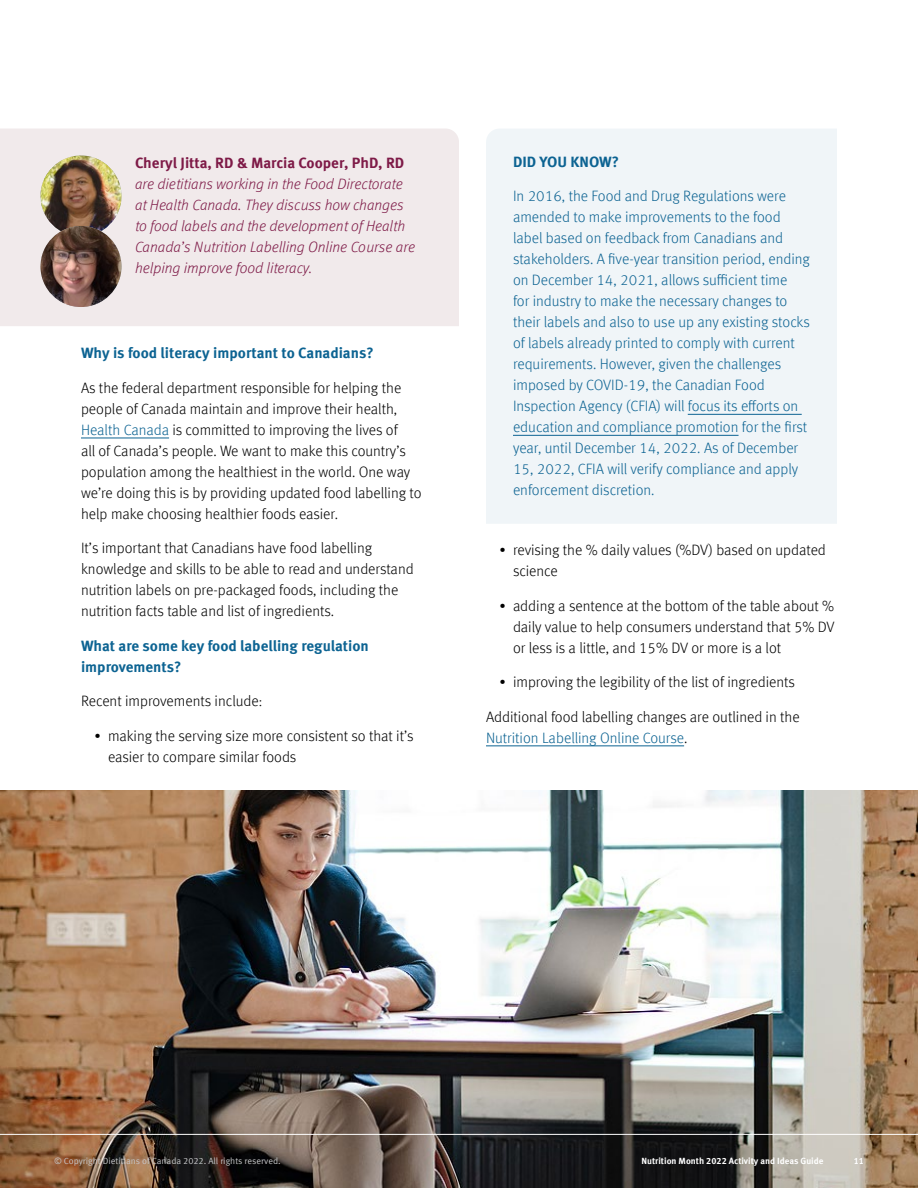
<style>
.page{position:relative;width:918px;height:1188px;background:#fff}
.page>*{position:absolute;margin:0;border:0;box-sizing:border-box;transform-origin:0 0}
.t1{font:300 15px/21px "Meta Offc";color:#000}
.t2{font:300 15px/21px "Meta Offc";color:#0c6392}
.t3{font:italic 300 15px/21px "Meta Offc";color:#7e1a47}
.t4{font:700 15px/21px "Meta Offc";color:#0c6392}
.t5{font:700 15px "Meta Offc";color:#7e1a47}
.t6{font:9px "Meta Offc Norm";color:#c7c8ca}
.t7{font:700 9px "Meta Offc";color:#fff}
.s1{color:#0c6392}
</style>
<div class="page">
<hr style="left:81px;top:438px;width:88px;height:1px;background:#0c6392">
<hr style="left:486px;top:745px;width:198px;height:1px;background:#0c6392">
<div style="left:0;top:129px;width:459px;height:197px;background:#f1eaeb"></div>
<div style="left:486px;top:129px;width:351px;height:395px;background:#f0f5f8"></div>
<hr style="left:688px;top:414px;width:114px;height:1px;background:#0c6392">
<hr style="left:513px;top:435px;width:226px;height:1px;background:#0c6392">
<img style="left:0;top:791px;width:918px;height:397px">
<img style="left:40px;top:156px;width:82px;height:81px;border-radius:40px">
<img style="left:40px;top:226px;width:82px;height:81px;border-radius:40px">
<hr style="left:0;top:1134px;width:918px;height:1px;background:#fff">
<p class="t5" style="left:135px;top:154px;width:271px">Cheryl Jitta, RD &amp; Marcia Cooper, PhD, RD</p>
<p class="t3" style="left:135px;top:174px;width:282px">are dietitians working in the Food Directorate at Health Canada. They discuss how changes to food labels and the development of Health Canada’s Nutrition Labelling Online Course are helping improve food literacy.</p>
<p class="t4" style="left:81px;top:343px;width:294px">Why is food literacy important to Canadians?</p>
<p class="t1" style="left:81px;top:378px;width:342px">As the federal department responsible for helping the people of Canada maintain and improve their health, <span class="s1">Health Canada</span> is committed to improving the lives of<br>all of Canada’s people. We want to make this country’s population among the healthiest in the world. One way we’re doing this is by providing updated food labelling to help make choosing healthier foods easier.</p>
<p class="t1" style="left:81px;top:538px;width:334px">It’s important that Canadians have food labelling knowledge and skills to be able to read and understand nutrition labels on pre-packaged foods, including the nutrition facts table and list of ingredients.</p>
<p class="t4" style="left:81px;top:636px;width:289px">What are some key food labelling regulation improvements?</p>
<p class="t1" style="left:81px;top:691px;width:183px">Recent improvements include:</p>
<p class="t1" style="left:108px;top:726px;width:307px;text-indent:-14px">• making the serving size more consistent so that it’s easier to compare similar foods</p>
<p class="t4" style="left:513px;top:152px;width:108px">DID YOU KNOW?</p>
<p class="t2" style="left:513px;top:186px;width:298px">In 2016, the Food and Drug Regulations were amended to make improvements to the food label based on feedback from Canadians and stakeholders. A five-year transition period, ending on December 14, 2021, allows sufficient time<br>for industry to make the necessary changes to their labels and also to use up any existing stocks of labels already printed to comply with current requirements. However, given the challenges imposed by COVID-19, the Canadian Food Inspection Agency (CFIA) will focus its efforts on education and compliance promotion for the first year, until December 14, 2022. As of December 15, 2022, CFIA will verify compliance and apply enforcement discretion.</p>
<p class="t1" style="left:513px;top:540px;width:314px;text-indent:-14px">• revising the % daily values (%DV) based on updated science</p>
<p class="t1" style="left:513px;top:596px;width:323px;text-align:justify;text-indent:-14px">• adding a sentence at the bottom of the table about % daily value to help consumers understand that 5% DV or less is a little, and 15% DV or more is a lot</p>
<p class="t1" style="left:500px;top:672px;width:297px">• improving the legibility of the list of ingredients</p>
<p class="t1" style="left:486px;top:707px;width:315px">Additional food labelling changes are outlined in the<br><span class="s1">Nutrition Labelling Online Course</span>.</p>
<p class="t6" style="left:54px;top:1156px;width:228px">© Copyright Dietitians of Canada 2022. All rights reserved.</p>
<p class="t7" style="left:642px;top:1156px;width:183px">Nutrition Month 2022 Activity and Ideas Guide</p>
<p class="t7" style="left:854px;top:1156px;width:12px">11</p>
</div>
